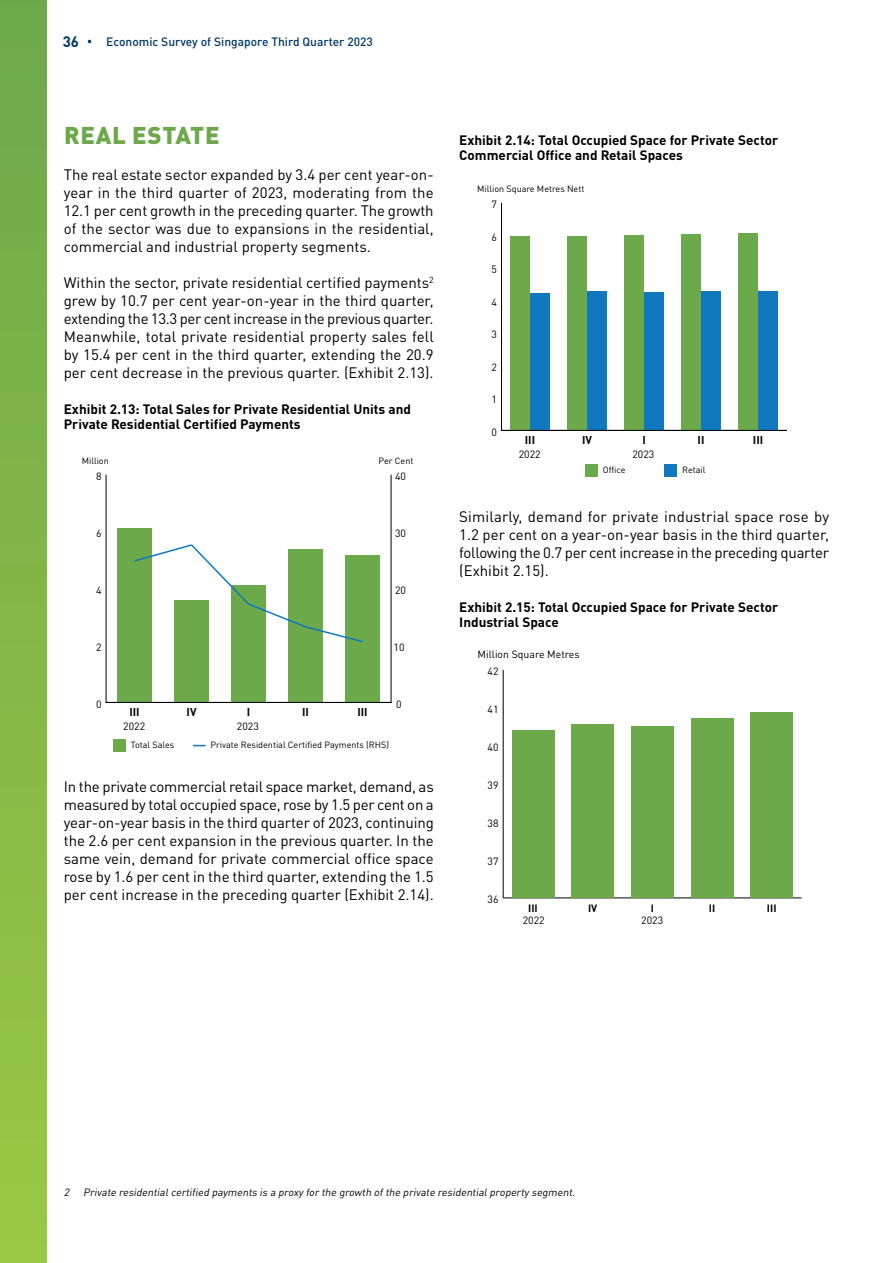
<style>
.page{position:relative;width:893px;height:1263px;background:#fff}
.page>*{position:absolute;margin:0;border:0;box-sizing:border-box;transform-origin:0 0}
.t1{font:900 24px "DIN Pro";letter-spacing:.03em;color:#6da84a}
.t2{font:15px/18px "DIN Pro";color:#000;text-align:justify}
.t3{font:700 15px "DIN Pro";color:#003965}
.t4{font:700 13.5px/15px "DIN Pro";color:#000}
.t5{font:500 12px "DIN Pro";color:#003965}
.t6{font:700 11.25px "DIN Pro";color:#000}
.t7{font:italic 10.5px "DIN Pro";color:#000}
.t8{font:10.5px "DIN Pro";color:#000}
.t9{font:700 10.5px "DIN Pro";color:#000}
.t10{font:9px "DIN Pro";color:#000}
</style>
<div class="page">
<hr style="left:106px;top:475px;width:1px;height:227px;background:#000">
<div style="left:117px;top:528px;width:35px;height:174px;background:#6ca94b"></div>
<div style="left:174px;top:600px;width:35px;height:102px;background:#6ca94b"></div>
<div style="left:231px;top:585px;width:35px;height:117px;background:#6ca94b"></div>
<div style="left:288px;top:549px;width:35px;height:153px;background:#6ca94b"></div>
<div style="left:345px;top:555px;width:35px;height:147px;background:#6ca94b"></div>
<hr style="left:106px;top:702px;width:285px;height:1px;background:#000">
<hr style="left:391px;top:475px;width:1px;height:227px;background:#000">
<svg style="left:134px;top:544px;width:229px;height:99px"></svg>
<div style="left:113px;top:739px;width:13px;height:13px;background:#6ca94b"></div>
<svg style="left:193px;top:745px;width:13px;height:1px"></svg>
<hr style="left:501px;top:430px;width:285px;height:1px;background:#000">
<hr style="left:501px;top:203px;width:1px;height:227px;background:#000">
<div style="left:530px;top:293px;width:20px;height:137px;background:#0f78be"></div>
<div style="left:587px;top:291px;width:20px;height:139px;background:#0f78be"></div>
<div style="left:644px;top:292px;width:20px;height:138px;background:#0f78be"></div>
<div style="left:701px;top:291px;width:20px;height:139px;background:#0f78be"></div>
<div style="left:758px;top:291px;width:20px;height:139px;background:#0f78be"></div>
<div style="left:510px;top:236px;width:20px;height:194px;background:#6ca94b"></div>
<div style="left:567px;top:236px;width:20px;height:194px;background:#6ca94b"></div>
<div style="left:624px;top:235px;width:20px;height:195px;background:#6ca94b"></div>
<div style="left:681px;top:234px;width:20px;height:196px;background:#6ca94b"></div>
<div style="left:738px;top:233px;width:20px;height:197px;background:#6ca94b"></div>
<div style="left:585px;top:464px;width:13px;height:13px;background:#6ca94b"></div>
<div style="left:664px;top:464px;width:13px;height:13px;background:#0f78be"></div>
<hr style="left:503px;top:897px;width:298px;height:1px;background:#000">
<hr style="left:503px;top:670px;width:1px;height:228px;background:#000">
<div style="left:511px;top:730px;width:43px;height:167px;background:#6ca94b"></div>
<div style="left:571px;top:724px;width:43px;height:173px;background:#6ca94b"></div>
<div style="left:631px;top:726px;width:43px;height:171px;background:#6ca94b"></div>
<div style="left:691px;top:718px;width:42px;height:179px;background:#6ca94b"></div>
<div style="left:750px;top:712px;width:43px;height:185px;background:#6ca94b"></div>
<div style="left:0;top:0;width:47px;height:1263px;background:linear-gradient(to bottom,#6ea84b,#99c843)"></div>
<p class="t3" style="left:63px;top:29px;width:18px">36</p>
<p class="t5" style="left:106px;top:32px;width:268px">Economic Survey of Singapore Third Quarter 2023</p>
<h1 class="t1" style="left:64px;top:115px;width:157px">REAL ESTATE</h1>
<p class="t2" style="left:64px;top:164px;width:371px">The real estate sector expanded by 3.4 per cent year-on&shy;year in the third quarter of 2023, moderating from the 12.1 per cent growth in the preceding quarter. The growth of the sector was due to expansions in the residential, commercial and industrial property segments.</p>
<p class="t2" style="left:64px;top:272px;width:372px">Within the sector, private residential certified payments<sup>2 </sup>grew by 10.7 per cent year-on-year in the third quarter, extending the 13.3 per cent increase in the previous quarter.<br>Meanwhile, total private residential property sales fell by 15.4 per cent in the third quarter, extending the 20.9 per cent decrease in the previous quarter. (Exhibit 2.13).</p>
<p class="t4" style="left:64px;top:400px;width:349px">Exhibit 2.13: Total Sales for Private Residential Units and<br>Private Residential Certified Payments</p>
<p class="t10" style="left:82px;top:454px;width:29px">Million</p>
<p class="t10" style="left:378px;top:454px;width:36px">Per Cent</p>
<p class="t8" style="left:96px;top:469px;width:7px">8</p>
<p class="t8" style="left:395px;top:469px;width:12px">40</p>
<p class="t8" style="left:96px;top:526px;width:7px">6</p>
<p class="t8" style="left:395px;top:526px;width:12px">30</p>
<p class="t8" style="left:96px;top:583px;width:7px">4</p>
<p class="t8" style="left:395px;top:583px;width:12px">20</p>
<p class="t8" style="left:96px;top:640px;width:7px">2</p>
<p class="t8" style="left:96px;top:697px;width:7px">0</p>
<p class="t6" style="left:129px;top:703px;width:12px">III</p>
<p class="t6" style="left:187px;top:703px;width:11px">IV</p>
<p class="t6" style="left:247px;top:703px;width:5px">I</p>
<p class="t6" style="left:302px;top:703px;width:8px">II</p>
<p class="t6" style="left:357px;top:703px;width:12px">III</p>
<p class="t8" style="left:123px;top:719px;width:23px">2022</p>
<p class="t8" style="left:237px;top:719px;width:23px">2023</p>
<p class="t8" style="left:394px;top:640px;width:12px">10</p>
<p class="t8" style="left:396px;top:697px;width:7px">0</p>
<p class="t10" style="left:131px;top:739px;width:45px">Total Sales</p>
<p class="t10" style="left:211px;top:739px;width:180px">Private Residential Certified Payments (RHS)</p>
<p class="t2" style="left:64px;top:776px;width:372px">In the private commercial retail space market, demand, as measured by total occupied space, rose by 1.5 per cent on a year-on-year basis in the third quarter of 2023, continuing the 2.6 per cent expansion in the previous quarter. In the same vein, demand for private commercial office space rose by 1.6 per cent in the third quarter, extending the 1.5 per cent increase in the preceding quarter (Exhibit 2.14).</p>
<p class="t4" style="left:459px;top:131px;width:320px">Exhibit 2.14: Total Occupied Space for Private Sector<br>Commercial Office and Retail Spaces</p>
<p class="t10" style="left:477px;top:182px;width:109px">Million Square Metres Nett</p>
<p class="t8" style="left:492px;top:197px;width:7px">7</p>
<p class="t8" style="left:492px;top:230px;width:7px">6</p>
<p class="t8" style="left:492px;top:262px;width:7px">5</p>
<p class="t8" style="left:492px;top:295px;width:7px">4</p>
<p class="t8" style="left:492px;top:327px;width:7px">3</p>
<p class="t8" style="left:492px;top:360px;width:7px">2</p>
<p class="t8" style="left:492px;top:392px;width:7px">1</p>
<p class="t8" style="left:492px;top:425px;width:7px">0</p>
<p class="t6" style="left:525px;top:431px;width:12px">III</p>
<p class="t6" style="left:582px;top:431px;width:11px">IV</p>
<p class="t6" style="left:642px;top:431px;width:5px">I</p>
<p class="t6" style="left:698px;top:431px;width:8px">II</p>
<p class="t6" style="left:753px;top:431px;width:12px">III</p>
<p class="t8" style="left:519px;top:447px;width:23px">2022</p>
<p class="t8" style="left:632px;top:447px;width:23px">2023</p>
<p class="t10" style="left:603px;top:464px;width:24px">Office</p>
<p class="t10" style="left:682px;top:464px;width:25px">Retail</p>
<p class="t2" style="left:459px;top:506px;width:371px">Similarly, demand for private industrial space rose by 1.2 per cent on a year-on-year basis in the third quarter, following the 0.7 per cent increase in the preceding quarter (Exhibit 2.15).</p>
<p class="t4" style="left:459px;top:598px;width:320px">Exhibit 2.15: Total Occupied Space for Private Sector<br>Industrial Space</p>
<p class="t8" style="left:477px;top:647px;width:104px">Million Square Metres</p>
<p class="t8" style="left:488px;top:664px;width:12px">42</p>
<p class="t8" style="left:488px;top:702px;width:12px">41</p>
<p class="t8" style="left:488px;top:740px;width:12px">40</p>
<p class="t8" style="left:488px;top:778px;width:12px">39</p>
<p class="t8" style="left:488px;top:816px;width:12px">38</p>
<p class="t8" style="left:488px;top:854px;width:12px">37</p>
<p class="t8" style="left:488px;top:892px;width:12px">36</p>
<p class="t9" style="left:528px;top:899px;width:11px">III</p>
<p class="t9" style="left:588px;top:899px;width:11px">IV</p>
<p class="t9" style="left:651px;top:899px;width:5px">I</p>
<p class="t9" style="left:709px;top:899px;width:8px">II</p>
<p class="t9" style="left:767px;top:899px;width:11px">III</p>
<p class="t8" style="left:523px;top:913px;width:23px">2022</p>
<p class="t8" style="left:641px;top:913px;width:23px">2023</p>
<p class="t7" style="left:64px;top:1184px;width:515px">2 Private residentialcertified payments is a proxyforthe growth ofthe private residentialpropertysegment.</p>
</div>
